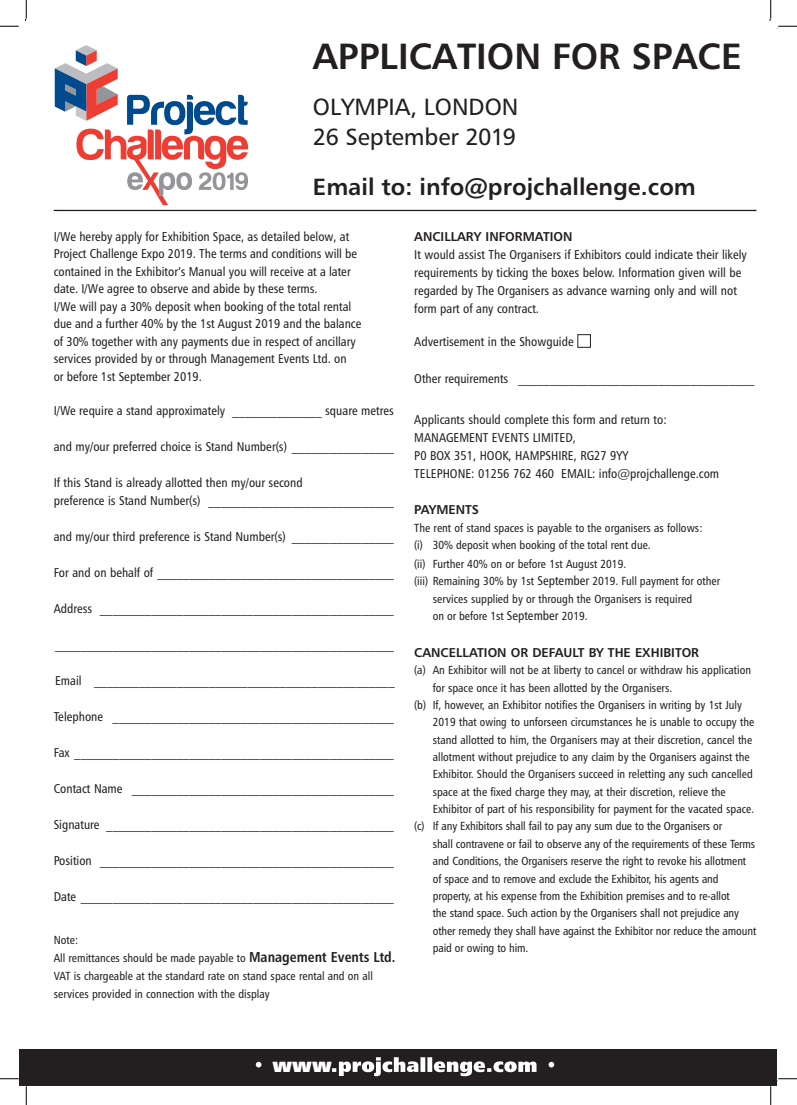
<style>
.page{position:relative;width:797px;height:1105px;background:#fff}
.page>*{position:absolute;margin:0;border:0;box-sizing:border-box;transform-origin:0 0}
.t1{font:36.5px "Humanist 777 BT Bold B";color:#231f20}
.t2{font:23.5px "Humanist 777 BT Bold B";color:#231f20}
.t3{font:23.5px/30px "Humanist 777 BT Roman B";color:#231f20}
.t4{font:19.5px "Humanist 777 BT Extra Black B";color:#fff}
.t5{font:12.75px/17.5px "Humanist 777 BT Roman Condensed B";color:#231f20}
.t6{font:12.75px "Humanist 777 BT Bold B";color:#231f20}
.t7{font:11.75px/18px "Humanist 777 BT Roman Condensed B";color:#231f20}
.s1{font-family:"Humanist 777 BT Bold Condensed B";font-size:14.38px}
.s2{font-size:12.75px}
</style>
<div class="page">
<hr style="left:54px;top:210px;width:702px;height:1px;background:#231f20">
<div style="left:19px;top:1050px;width:758px;height:36px;background:#231f20"></div>
<svg style="left:256px;top:1062px;width:5px;height:5px"></svg>
<svg style="left:332px;top:1057px;width:204px;height:19px"></svg>
<svg style="left:548px;top:1062px;width:6px;height:5px"></svg>
<svg style="left:777px;top:25px;width:20px;height:4px"></svg>
<svg style="left:777px;top:1078px;width:20px;height:4px"></svg>
<svg style="left:0;top:0;width:27px;height:27px"></svg>
<svg style="left:0;top:1078px;width:27px;height:27px"></svg>
<svg style="left:769px;top:0;width:2px;height:21px"></svg>
<svg style="left:770px;top:1086px;width:1px;height:19px"></svg>
<svg style="left:55px;top:45px;width:193px;height:160px"></svg>
<h1 class="t1" style="left:313px;top:34px;width:430px">APPLICATION FOR SPACE</h1>
<h2 class="t3" style="left:313px;top:92px;width:207px">OLYMPIA, LONDON<br>26 September 2019</h2>
<h2 class="t2" style="left:313px;top:172px;width:384px">Email to: info@projchallenge.com</h2>
<p class="t5" style="left:54px;top:228px;width:309px">I/We hereby apply for Exhibition Space, as detailed below, at Project Challenge Expo 2019. The terms and conditions will be contained in the Exhibitor’s Manual you will receive at a later date. I/We agree to observe and abide by these terms.<br>I/We will pay a 30% deposit when booking of the total rental due and a further 40% by the 1st August 2019 and the balance of 30% together with any payments due in respect of ancillary services provided by or through Management Events Ltd. on<br>or before 1st September 2019.</p>
<p class="t5" style="left:54px;top:402px;width:342px">I/We require a stand approximately ______________ square metres</p>
<p class="t5" style="left:54px;top:438px;width:342px">and my/our preferred choice is Stand Number(s) ________________</p>
<p class="t5" style="left:54px;top:473px;width:342px;line-height:18px">If this Stand is already allotted then my/our second<br>preference is Stand Number(s) _____________________________</p>
<p class="t5" style="left:54px;top:528px;width:342px">and my/our third preference is Stand Number(s) ________________</p>
<p class="t5" style="left:54px;top:564px;width:342px">For and on behalf of _____________________________________</p>
<p class="t5" style="left:54px;top:600px;width:342px">Address ______________________________________________</p>
<p class="t5" style="left:55px;top:636px;width:340px">_____________________________________________________</p>
<p class="t5" style="left:55px;top:672px;width:341px">Email _______________________________________________</p>
<p class="t5" style="left:54px;top:708px;width:342px">Telephone ____________________________________________</p>
<p class="t5" style="left:54px;top:744px;width:342px">Fax __________________________________________________</p>
<p class="t5" style="left:54px;top:780px;width:342px">Contact Name _________________________________________</p>
<p class="t5" style="left:54px;top:816px;width:342px">Signature _____________________________________________</p>
<p class="t5" style="left:54px;top:852px;width:342px">Position ______________________________________________</p>
<p class="t5" style="left:54px;top:888px;width:342px">Date _________________________________________________</p>
<p class="t7" style="left:54px;top:930px;width:343px">Note:<br>All remittances should be made payable to <span class="s1">Management Events Ltd.<br></span>VAT is chargeable at the standard rate on stand space rental and on all services provided in connection with the display</p>
<p class="t6" style="left:414px;top:228px;width:160px">ANCILLARY INFORMATION</p>
<p class="t5" style="left:414px;top:245px;width:334px;line-height:18px">It would assist The Organisers if Exhibitors could indicate their likely requirements by ticking the boxes below. Information given will be regarded by The Organisers as advance warning only and will not form part of any contract.</p>
<p class="t5" style="left:414px;top:333px;width:161px">Advertisement in the Showguide</p>
<p class="t5" style="left:414px;top:370px;width:342px">Other requirements _____________________________________</p>
<p class="t5" style="left:414px;top:411px;width:306px;line-height:18px">Applicants should complete this form and return to:<br>MANAGEMENT EVENTS LIMITED,<br>P0 BOX 351, HOOK, HAMPSHIRE, RG27 9YY<br>TELEPHONE: 01256 762 460 EMAIL: info@projchallenge.com</p>
<p class="t6" style="left:414px;top:502px;width:66px">PAYMENTS</p>
<p class="t7" style="left:414px;top:519px;width:289px">The rent of stand spaces is payable to the organisers as follows:</p>
<p class="t7" style="left:414px;top:536px;width:238px">(i) 30% deposit when booking of the total rent due.</p>
<p class="t7" style="left:414px;top:554px;width:213px">(ii) Further 40% on or before 1st August 2019.</p>
<p class="t7" style="left:414px;top:572px;width:307px">(iii) Remaining 30% by 1st <span class="s2">September</span> 2019. Full payment for other</p>
<p class="t7" style="left:433px;top:589px;width:261px">services supplied by or through the Organisers is required</p>
<p class="t7" style="left:433px;top:607px;width:157px">on or before 1st <span class="s2">September</span> 2019.</p>
<p class="t6" style="left:414px;top:644px;width:286px">CANCELLATION OR DEFAULT BY THE EXHIBITOR</p>
<p class="t7" style="left:414px;top:661px;width:338px">(a) An Exhibitor will not be at liberty to cancel or withdraw his application</p>
<p class="t7" style="left:433px;top:678px;width:241px">for space once it has been allotted by the Organisers.</p>
<p class="t7" style="left:414px;top:696px;width:329px">(b) If, however, an Exhibitor notifies the Organisers in writing by 1st July</p>
<p class="t7" style="left:433px;top:713px;width:323px">2019 that owing to unforseen circumstances he is unable to occupy the</p>
<p class="t7" style="left:433px;top:730px;width:321px">stand allotted to him, the Organisers may at their discretion, cancel the</p>
<p class="t7" style="left:433px;top:748px;width:318px">allotment without prejudice to any claim by the Organisers against the</p>
<p class="t7" style="left:433px;top:765px;width:321px">Exhibitor. Should the Organisers succeed in reletting any such cancelled</p>
<p class="t7" style="left:433px;top:782px;width:294px">space at the fixed charge they may, at their discretion, relieve the</p>
<p class="t7" style="left:433px;top:800px;width:323px">Exhibitor of part of his responsibility for payment for the vacated space.</p>
<p class="t7" style="left:414px;top:817px;width:309px">(c) If any Exhibitors shall fail to pay any sum due to the Organisers or</p>
<p class="t7" style="left:433px;top:834px;width:324px">shall contravene or fail to observe any of the requirements of these Terms</p>
<p class="t7" style="left:433px;top:852px;width:315px">and Conditions, the Organisers reserve the right to revoke his allotment</p>
<p class="t7" style="left:433px;top:869px;width:287px">of space and to remove and exclude the Exhibitor, his agents and</p>
<p class="t7" style="left:433px;top:886px;width:299px">property, at his expense from the Exhibition premises and to re-allot</p>
<p class="t7" style="left:433px;top:904px;width:308px">the stand space. Such action by the Organisers shall not prejudice any</p>
<p class="t7" style="left:433px;top:921px;width:325px">other remedy they shall have against the Exhibitor nor reduce the amount</p>
<p class="t7" style="left:433px;top:938px;width:97px">paid or owing to him.</p>
<h3 class="t4" style="left:272px;top:1052px;width:61px">www</h3>
</div>
